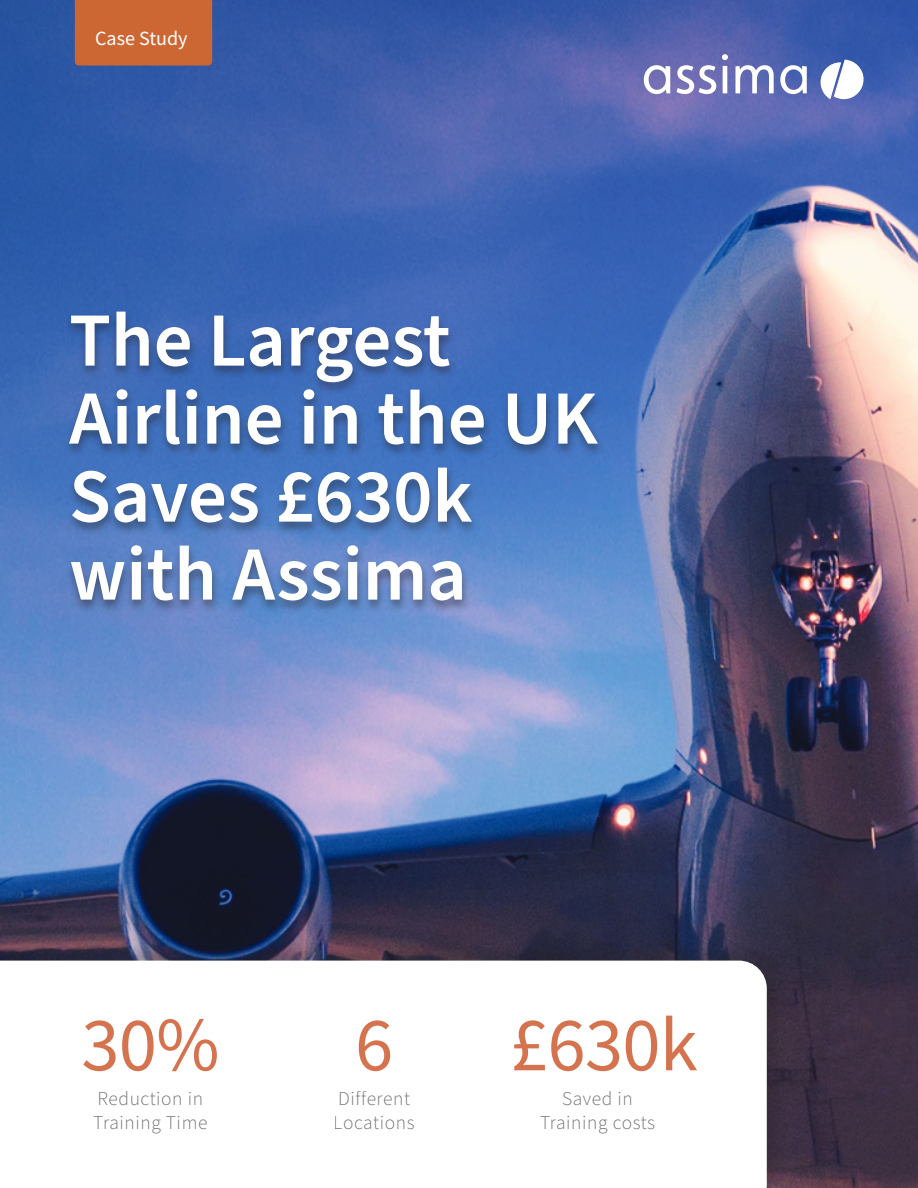
<style>
.page{position:relative;width:918px;height:1188px;background:#fff}
.page>*{position:absolute;margin:0;border:0;box-sizing:border-box;transform-origin:0 0}
.t1{font:76.8px "Source Sans Pro";letter-spacing:-.01em;color:#cf5d33}
.t2{font:600 76.5px/78px "Source Sans Pro";color:#fff}
.t3{font:20.1px "Source Sans Pro";color:#fff}
.t4{font:300 19.5px/24px "Source Sans Pro";letter-spacing:.03em;color:#57585a}
</style>
<div class="page">
<img style="left:0;top:0;width:918px;height:1188px">
<div style="left:63px;top:309px;width:543px;height:306px;background:#231f20;opacity:.45"></div>
<div style="left:75px;top:0;width:137px;height:66px;background:#c63"></div>
<div style="left:0;top:942px;width:786px;height:246px;background:#231f20;opacity:.19"></div>
<svg style="left:0;top:961px;width:767px;height:227px"></svg>
<svg style="left:821px;top:60px;width:43px;height:39px"></svg>
<svg style="left:644px;top:65px;width:26px;height:29px"></svg>
<svg style="left:677px;top:65px;width:39px;height:29px"></svg>
<svg style="left:722px;top:54px;width:6px;height:39px"></svg>
<svg style="left:735px;top:65px;width:39px;height:28px"></svg>
<svg style="left:780px;top:65px;width:27px;height:29px"></svg>
<p class="t3" style="left:95px;top:25px;width:94px">Case Study</p>
<p class="t2" style="left:69px;top:304px;width:530px">The Largest<br>Airline in the UK<br>Saves £630k with Assima</p>
<h1 class="t1" style="left:81px;top:996px;width:140px">30%</h1>
<h1 class="t1" style="left:355px;top:996px;width:40px">6</h1>
<h1 class="t1" style="left:510px;top:996px;width:189px">£630k</h1>
<p class="t4" style="left:540px;top:1088px;width:117px;text-align:center">Saved in<br>Training costs</p>
<p class="t4" style="left:334px;top:1088px;width:82px">Different<br>Locations</p>
<p class="t4" style="left:93px;top:1088px;width:116px">Reduction in<br>Training Time</p>
</div>
